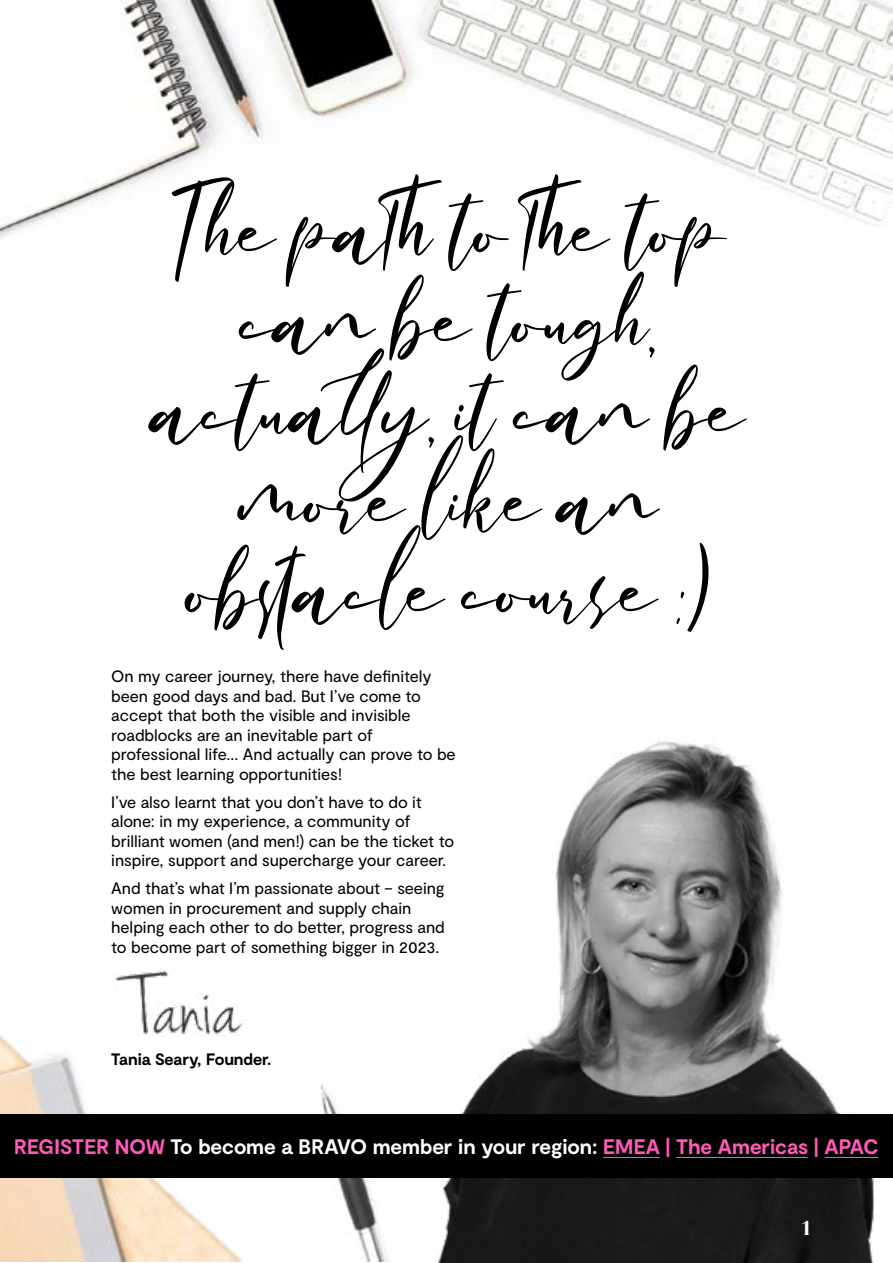
<style>
.page{position:relative;width:893px;height:1263px;background:#fff}
.page>*{position:absolute;margin:0;border:0;box-sizing:border-box;transform-origin:0 0}
.t1{font:60px/90px "Only You";letter-spacing:-.02em;color:#000;text-align:center}
.t2{font:700 21px "Moderat";letter-spacing:-.005em;color:#fff}
.t3{font:700 21px "Bodoni FLF";color:#fff}
.t4{font:16.5px/19.5px "Moderat";letter-spacing:-.005em;color:#000}
.t5{font:700 16.5px "Moderat";letter-spacing:-.01em;color:#000}
.s1{color:#ff5ab8}
</style>
<div class="page">
<img style="left:0;top:1034px;width:388px;height:227px">
<img style="left:438px;top:741px;width:436px;height:522px">
<img style="left:0;top:0;width:893px;height:239px">
<div style="left:0;top:1114px;width:893px;height:64px;background:#000"></div>
<hr style="left:603px;top:1157px;width:57px;height:1px;background:#ff5ab8">
<hr style="left:676px;top:1157px;width:132px;height:1px;background:#ff5ab8">
<hr style="left:824px;top:1157px;width:55px;height:1px;background:#ff5ab8">
<img style="left:111px;top:971px;width:176px;height:66px">
<h1 class="t1" style="left:152px;top:187px;width:595px">The path to the top can be tough, actually, it can be more like an obstacle course :)</h1>
<p class="t4" style="left:111px;top:667px;width:346px">On my career journey, there have definitely been good days and bad. But I’ve come to accept that both the visible and invisible roadblocks are an inevitable part of professional life... And actually can prove to be the best learning opportunities!</p>
<p class="t4" style="left:111px;top:793px;width:344px">I’ve also learnt that you don’t have to do it alone: in my experience, a community of brilliant women (and men!) can be the ticket to inspire, support and supercharge your career.</p>
<p class="t4" style="left:111px;top:879px;width:335px">And that’s what I’m passionate about – seeing women in procurement and supply chain helping each other to do better, progress and to become part of something bigger in 2023.</p>
<p class="t5" style="left:111px;top:1049px;width:162px">Tania Seary, Founder.</p>
<p class="t2" style="left:14px;top:1134px;width:866px"><span class="s1">REGISTER NOW</span> To become a BRAVO member in your region: <span class="s1">EMEA | The Americas | APAC</span></p>
<p class="t3" style="left:800px;top:1217px;width:14px">1</p>
</div>
